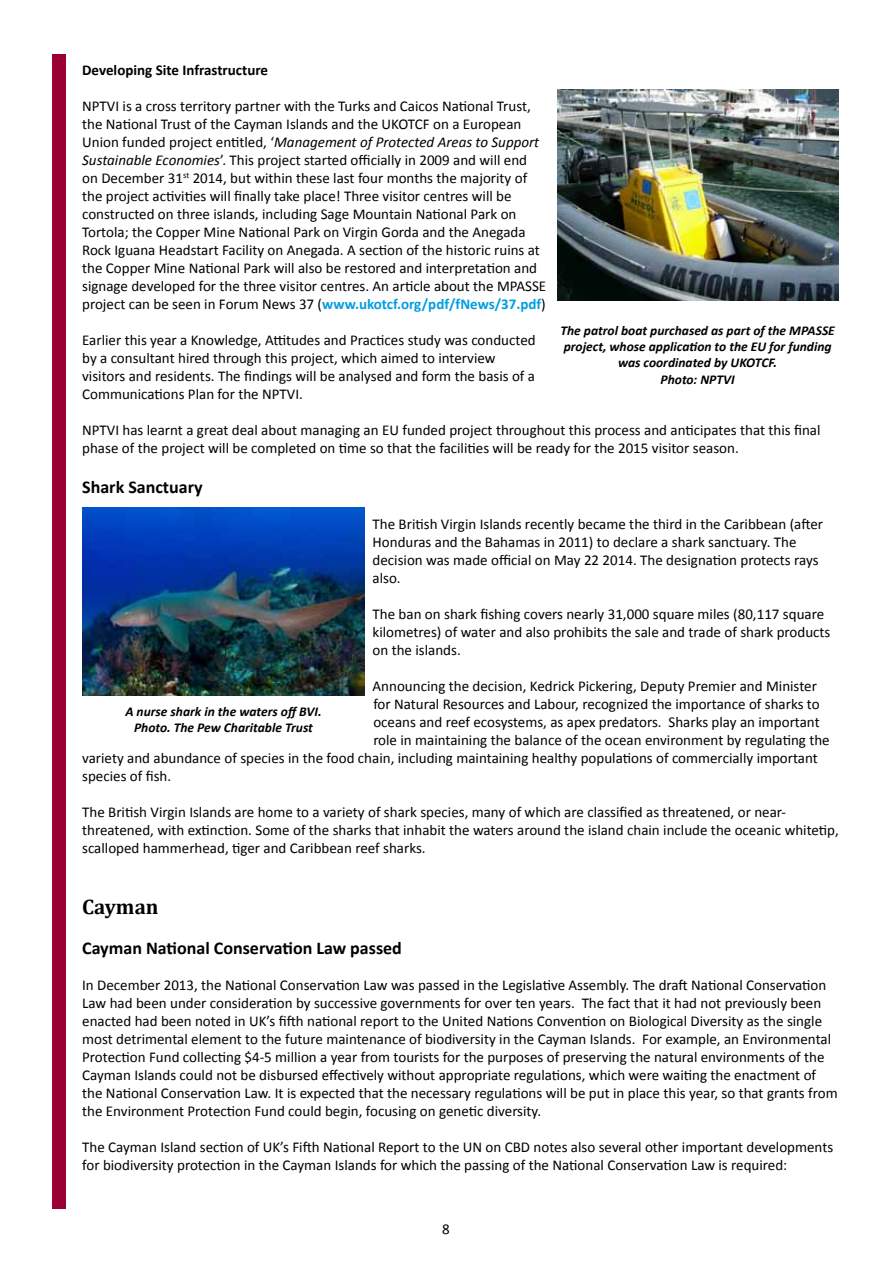
<style>
.page{position:relative;width:893px;height:1263px;background:#fff}
.page>*{position:absolute;margin:0;border:0;box-sizing:border-box;transform-origin:0 0}
.t1{font:700 21px "Cambria";color:#000}
.t2{font:700 18px "Calibri";color:#000}
.t3{font:15px/18px "Calibri";color:#000}
.t4{font:700 15px "Calibri";color:#000}
.t5{font:italic 700 13.5px/16.2px "Calibri";color:#000;text-align:center}
.s1{font-style:italic}
.s2{font-weight:700;color:#009ee1}
</style>
<div class="page">
<div style="left:53px;top:54px;width:13px;height:1155px;background:#9a0033"></div>
<img style="left:83px;top:508px;width:281px;height:187px">
<img style="left:557px;top:89px;width:281px;height:211px">
<p class="t4" style="left:82px;top:60px;width:187px">Developing Site Infrastructure</p>
<p class="t3" style="left:82px;top:97px;width:466px">NPTVI is a cross territory partner with the Turks and Caicos National Trust, the National Trust of the Cayman Islands and the UKOTCF on a European Union funded project entitled, ‘<span class="s1">Management of Protected Areas to Support Sustainable Economies</span>’. This project started officially in 2009 and will end on December 31<sup>st</sup> 2014, but within these last four months the majority of the project activities will finally take place! Three visitor centres will be constructed on three islands, including Sage Mountain National Park on Tortola; the Copper Mine National Park on Virgin Gorda and the Anegada Rock Iguana Headstart Facility on Anegada. A section of the historic ruins at the Copper Mine National Park will also be restored and interpretation and signage developed for the three visitor centres. An article about the MPASSE project can be seen in Forum News 37 (<span class="s2">www.ukotcf.org/pdf/fNews/37.pdf</span>)</p>
<p class="t3" style="left:82px;top:331px;width:455px">Earlier this year a Knowledge, Attitudes and Practices study was conducted by a consultant hired through this project, which aimed to interview visitors and residents. The findings will be analysed and form the basis of a Communications Plan for the NPTVI.</p>
<p class="t3" style="left:82px;top:421px;width:740px">NPTVI has learnt a great deal about managing an EU funded project throughout this process and anticipates that this final phase of the project will be completed on time so that the facilities will be ready for the 2015 visitor season.</p>
<p class="t2" style="left:82px;top:475px;width:122px">Shark Sanctuary</p>
<p class="t3" style="left:373px;top:515px;width:452px">The British Virgin Islands recently became the third in the Caribbean (after Honduras and the Bahamas in 2011) to declare a shark sanctuary. The decision was made official on May 22 2014. The designation protects rays also.</p>
<p class="t3" style="left:373px;top:605px;width:459px">The ban on shark fishing covers nearly 31,000 square miles (80,117 square kilometres) of water and also prohibits the sale and trade of shark products on the islands.</p>
<p class="t3" style="left:373px;top:677px;width:446px">Announcing the decision, Kedrick Pickering, Deputy Premier and Minister</p>
<p class="t3" style="left:373px;top:695px;width:448px">for Natural Resources and Labour, recognized the importance of sharks to</p>
<p class="t3" style="left:373px;top:713px;width:448px">oceans and reef ecosystems, as apex predators. Sharks play an important</p>
<p class="t3" style="left:373px;top:731px;width:458px">role in maintaining the balance of the ocean environment by regulating the</p>
<p class="t3" style="left:82px;top:749px;width:737px">variety and abundance of species in the food chain, including maintaining healthy populations of commercially important</p>
<p class="t3" style="left:82px;top:767px;width:91px">species of fish.</p>
<p class="t3" style="left:82px;top:803px;width:758px">The British Virgin Islands are home to a variety of shark species, many of which are classified as threatened, or near&shy;threatened, with extinction. Some of the sharks that inhabit the waters around the island chain include the oceanic whitetip, scalloped hammerhead, tiger and Caribbean reef sharks.</p>
<p class="t5" style="left:560px;top:322px;width:276px">The patrol boat purchased as part of the MPASSE project, whose application to the EU for funding was coordinated by UKOTCF.<br>Photo: NPTVI</p>
<p class="t5" style="left:125px;top:703px;width:198px">A nurse shark in the waters off BVI.<br>Photo. The Pew Charitable Trust</p>
<h1 class="t1" style="left:82px;top:899px;width:78px">Cayman</h1>
<p class="t2" style="left:82px;top:936px;width:321px">Cayman National Conservation Law passed</p>
<p class="t3" style="left:82px;top:976px;width:757px">In December 2013, the National Conservation Law was passed in the Legislative Assembly. The draft National Conservation Law had been under consideration by successive governments for over ten years. The fact that it had not previously been enacted had been noted in UK’s fifth national report to the United Nations Convention on Biological Diversity as the single most detrimental element to the future maintenance of biodiversity in the Cayman Islands. For example, an Environmental Protection Fund collecting $4-5 million a year from tourists for the purposes of preserving the natural environments of the Cayman Islands could not be disbursed effectively without appropriate regulations, which were waiting the enactment of the National Conservation Law. It is expected that the necessary regulations will be put in place this year, so that grants from the Environment Protection Fund could begin, focusing on genetic diversity.</p>
<p class="t3" style="left:82px;top:1138px;width:752px">The Cayman Island section of UK’s Fifth National Report to the UN on CBD notes also several other important developments for biodiversity protection in the Cayman Islands for which the passing of the National Conservation Law is required:</p>
<p class="t3" style="left:442px;top:1220px;width:9px">8</p>
</div>
